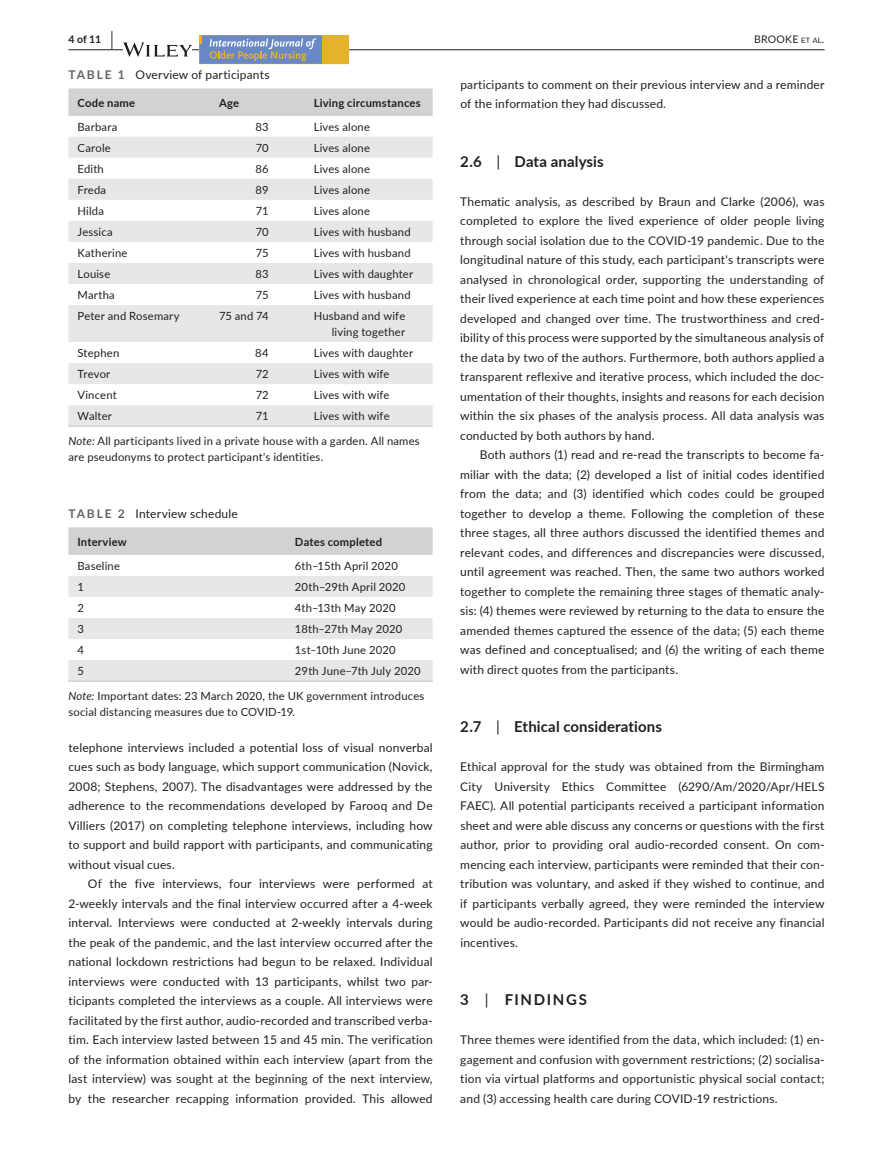
<style>
.page{position:relative;width:893px;height:1174px;background:#fff}
.page>*{position:absolute;margin:0;border:0;box-sizing:border-box;transform-origin:0 0}
.t1{font:700 15px "Lato";letter-spacing:.01em;color:#231f20}
.t2{font:700 15px "Lato";letter-spacing:.11em;color:#231f20}
.t3{font:12px/19.5px "Lato";letter-spacing:.015em;color:#231f20;text-align:justify}
.t4{font:11.25px/15.8px "Lato";letter-spacing:.015em;color:#231f20}
.t5{font:700 11.25px "Lato";letter-spacing:.015em;color:#231f20}
.t6{font:10.5px "Lato";letter-spacing:.02em;color:#231f20}
.t7{font:700 10.5px "Lato";color:#231f20}
.s1{font-size:19.5px}
.s2{font-size:7.35px}
.s3{font-weight:700;color:#636366}
.s4{font-style:italic}
.s5{font-weight:400}
</style>
<div class="page">
<hr style="left:68px;top:49px;width:756px;height:1px;background:#231f20">
<svg style="left:123px;top:42px;width:69px;height:15px"></svg>
<svg style="left:200px;top:35px;width:148px;height:29px;background:#949b9f"></svg>
<div style="left:68px;top:88px;width:365px;height:28px;background:#d1d2d4"></div>
<svg style="left:68px;top:137px;width:365px;height:288px;fill:#e6e7e9"></svg>
<hr style="left:68px;top:425px;width:142px;height:2px;background:#d1d2d4">
<hr style="left:210px;top:425px;width:95px;height:2px;background:#d1d2d4">
<hr style="left:305px;top:425px;width:128px;height:2px;background:#d1d2d4">
<div style="left:68px;top:527px;width:365px;height:28px;background:#d1d2d4"></div>
<svg style="left:68px;top:576px;width:365px;height:104px"></svg>
<hr style="left:68px;top:680px;width:218px;height:2px;background:#d1d2d4">
<hr style="left:286px;top:680px;width:147px;height:2px;background:#d1d2d4">
<p class="t7" style="left:68px;top:31px;width:46px">4 of 11 <span class="s1">|</span></p>
<p class="t6" style="left:754px;top:31px;width:72px">BROOKE <span class="s2">et al</span>.</p>
<p class="t3" style="left:68px;top:64px;width:203px"><span class="s3">TABLE 1</span> Overview of participants</p>
<p class="t5" style="left:77px;top:94px;width:59px">Code name</p>
<p class="t5" style="left:219px;top:94px;width:22px">Age</p>
<p class="t5" style="left:314px;top:94px;width:108px">Living circumstances</p>
<p class="t4" style="left:77px;top:118px;width:41px">Barbara</p>
<p class="t4" style="left:255px;top:118px;width:15px">83</p>
<p class="t4" style="left:314px;top:118px;width:58px">Lives alone</p>
<p class="t4" style="left:77px;top:139px;width:35px">Carole</p>
<p class="t4" style="left:256px;top:139px;width:15px">70</p>
<p class="t4" style="left:314px;top:139px;width:58px">Lives alone</p>
<p class="t4" style="left:77px;top:160px;width:28px">Edith</p>
<p class="t4" style="left:255px;top:160px;width:15px">86</p>
<p class="t4" style="left:314px;top:160px;width:58px">Lives alone</p>
<p class="t4" style="left:77px;top:181px;width:30px">Freda</p>
<p class="t4" style="left:256px;top:181px;width:15px">89</p>
<p class="t4" style="left:314px;top:181px;width:58px">Lives alone</p>
<p class="t4" style="left:77px;top:202px;width:28px">Hilda</p>
<p class="t4" style="left:256px;top:202px;width:14px">71</p>
<p class="t4" style="left:314px;top:202px;width:58px">Lives alone</p>
<p class="t4" style="left:77px;top:223px;width:37px">Jessica</p>
<p class="t4" style="left:256px;top:223px;width:15px">70</p>
<p class="t4" style="left:314px;top:223px;width:99px">Lives with husband</p>
<p class="t4" style="left:77px;top:245px;width:51px">Katherine</p>
<p class="t4" style="left:256px;top:245px;width:14px">75</p>
<p class="t4" style="left:314px;top:245px;width:99px">Lives with husband</p>
<p class="t4" style="left:77px;top:266px;width:34px">Louise</p>
<p class="t4" style="left:255px;top:266px;width:15px">83</p>
<p class="t4" style="left:314px;top:266px;width:101px">Lives with daughter</p>
<p class="t4" style="left:77px;top:287px;width:39px">Martha</p>
<p class="t4" style="left:256px;top:287px;width:14px">75</p>
<p class="t4" style="left:314px;top:287px;width:99px">Lives with husband</p>
<p class="t4" style="left:77px;top:308px;width:104px">Peter and Rosemary</p>
<p class="t4" style="left:219px;top:308px;width:51px">75 and 74</p>
<p class="t4" style="left:314px;top:308px;width:93px;text-align:right">Husband and wife living together</p>
<p class="t4" style="left:77px;top:345px;width:43px">Stephen</p>
<p class="t4" style="left:255px;top:345px;width:15px">84</p>
<p class="t4" style="left:314px;top:345px;width:101px">Lives with daughter</p>
<p class="t4" style="left:77px;top:366px;width:34px">Trevor</p>
<p class="t4" style="left:256px;top:366px;width:15px">72</p>
<p class="t4" style="left:314px;top:366px;width:77px">Lives with wife</p>
<p class="t4" style="left:77px;top:387px;width:41px">Vincent</p>
<p class="t4" style="left:256px;top:387px;width:15px">72</p>
<p class="t4" style="left:314px;top:387px;width:77px">Lives with wife</p>
<p class="t4" style="left:77px;top:408px;width:36px">Walter</p>
<p class="t4" style="left:256px;top:408px;width:14px">71</p>
<p class="t4" style="left:314px;top:408px;width:77px">Lives with wife</p>
<p class="t4" style="left:69px;top:432px;width:353px"><span class="s4">Note:</span> All participants lived in a private house with a garden. All names are pseudonyms to protect participant's identities.</p>
<p class="t3" style="left:68px;top:503px;width:171px"><span class="s3">TABLE 2</span> Interview schedule</p>
<p class="t5" style="left:77px;top:533px;width:51px">Interview</p>
<p class="t5" style="left:295px;top:533px;width:89px">Dates completed</p>
<p class="t4" style="left:77px;top:557px;width:44px">Baseline</p>
<p class="t4" style="left:295px;top:557px;width:104px">6th–15th April 2020</p>
<p class="t4" style="left:77px;top:578px;width:8px">1</p>
<p class="t4" style="left:295px;top:578px;width:112px">20th–29th April 2020</p>
<p class="t4" style="left:77px;top:599px;width:8px">2</p>
<p class="t4" style="left:295px;top:599px;width:102px">4th–13th May 2020</p>
<p class="t4" style="left:77px;top:620px;width:8px">3</p>
<p class="t4" style="left:295px;top:620px;width:109px">18th–27th May 2020</p>
<p class="t4" style="left:77px;top:642px;width:8px">4</p>
<p class="t4" style="left:295px;top:642px;width:102px">1st–10th June 2020</p>
<p class="t4" style="left:77px;top:663px;width:8px">5</p>
<p class="t4" style="left:295px;top:663px;width:127px">29th June–7th July 2020</p>
<p class="t4" style="left:68px;top:687px;width:357px"><span class="s4">Note:</span> Important dates: 23 March 2020, the UK government introduces social distancing measures due to COVID-19.</p>
<p class="t3" style="left:68px;top:737px;width:366px">telephone interviews included a potential loss of visual nonverbal cues such as body language, which support communication (Novick, 2008; Stephens, 2007). The disadvantages were addressed by the adherence to the recommendations developed by Farooq and De Villiers (2017) on completing telephone interviews, including how to support and build rapport with participants, and communicating without visual cues.</p>
<p class="t3" style="left:68px;top:873px;width:366px;text-indent:19px">Of the five interviews, four interviews were performed at 2-weekly intervals and the final interview occurred after a 4-week interval. Interviews were conducted at 2-weekly intervals during the peak of the pandemic, and the last interview occurred after the national lockdown restrictions had begun to be relaxed. Individual interviews were conducted with 13 participants, whilst two par&shy;ticipants completed the interviews as a couple. All interviews were facilitated by the first author, audio-recorded and transcribed verba&shy;tim. Each interview lasted between 15 and 45 min. The verification of the information obtained within each interview (apart from the last interview) was sought at the beginning of the next interview, by the researcher recapping information provided. This allowed</p>
<p class="t3" style="left:460px;top:74px;width:366px">participants to comment on their previous interview and a reminder of the information they had discussed.</p>
<p class="t1" style="left:460px;top:150px;width:145px">2.6 <span class="s5">|</span> Data analysis</p>
<p class="t3" style="left:460px;top:191px;width:366px">Thematic analysis, as described by Braun and Clarke (2006), was completed to explore the lived experience of older people living through social isolation due to the COVID-19 pandemic. Due to the longitudinal nature of this study, each participant's transcripts were analysed in chronological order, supporting the understanding of their lived experience at each time point and how these experiences developed and changed over time. The trustworthiness and cred&shy;ibility of this process were supported by the simultaneous analysis of the data by two of the authors. Furthermore, both authors applied a transparent reflexive and iterative process, which included the doc&shy;umentation of their thoughts, insights and reasons for each decision within the six phases of the analysis process. All data analysis was conducted by both authors by hand.</p>
<p class="t3" style="left:460px;top:444px;width:366px;text-indent:20px">Both authors (1) read and re-read the transcripts to become fa&shy;miliar with the data; (2) developed a list of initial codes identified from the data; and (3) identified which codes could be grouped together to develop a theme. Following the completion of these three stages, all three authors discussed the identified themes and relevant codes, and differences and discrepancies were discussed, until agreement was reached. Then, the same two authors worked together to complete the remaining three stages of thematic analy&shy;sis: (4) themes were reviewed by returning to the data to ensure the amended themes captured the essence of the data; (5) each theme was defined and conceptualised; and (6) the writing of each theme with direct quotes from the participants.</p>
<p class="t1" style="left:460px;top:716px;width:203px">2.7 <span class="s5">|</span> Ethical considerations</p>
<p class="t3" style="left:460px;top:756px;width:366px">Ethical approval for the study was obtained from the Birmingham City University Ethics Committee (6290/Am/2020/Apr/HELS FAEC). All potential participants received a participant information sheet and were able discuss any concerns or questions with the first author, prior to providing oral audio-recorded consent. On com&shy;mencing each interview, participants were reminded that their con&shy;tribution was voluntary, and asked if they wished to continue, and if participants verbally agreed, they were reminded the interview would be audio-recorded. Participants did not receive any financial incentives.</p>
<p class="t2" style="left:460px;top:989px;width:128px">3 <span class="s5">|</span> FINDINGS</p>
<p class="t3" style="left:460px;top:1029px;width:366px">Three themes were identified from the data, which included: (1) en&shy;gagement and confusion with government restrictions; (2) socialisa&shy;tion via virtual platforms and opportunistic physical social contact; and (3) accessing health care during COVID-19 restrictions.</p>
</div>
